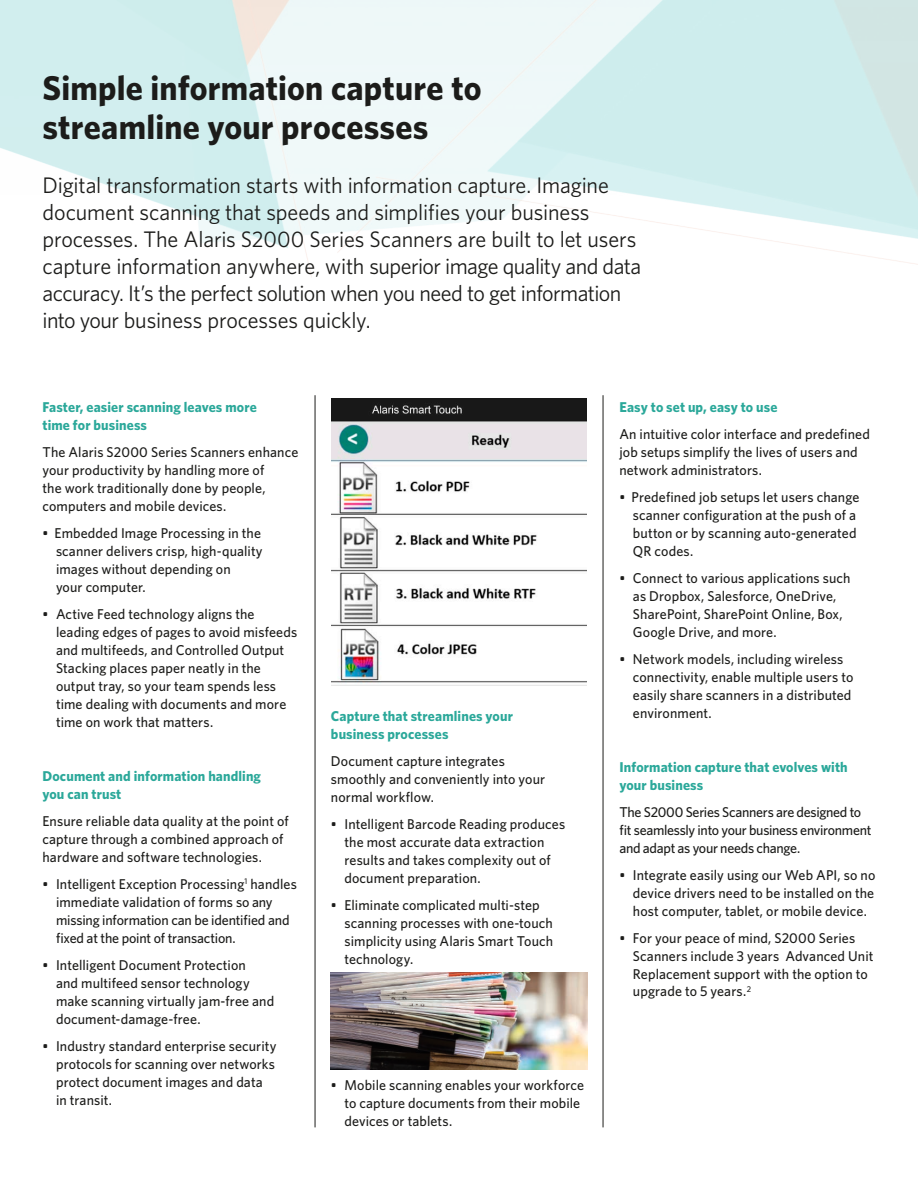
<style>
.page{position:relative;width:918px;height:1188px;background:#fff}
.page>*{position:absolute;margin:0;border:0;box-sizing:border-box;transform-origin:0 0}
.t1{font:700 34.5px/39px "Whitney";letter-spacing:.005em;color:#1c1c1a}
.t2{font:22.5px/27px "Whitney";letter-spacing:-.01em;color:#1c1c1a}
.t3{font:500 14.25px/18px "Whitney";letter-spacing:.005em;color:#1c1c1a}
.t4{font:700 14.25px/18px "Whitney";letter-spacing:.01em;color:#2ba89a}
.t5{font:500 14.25px/18px "Whitney";letter-spacing:-.02em;color:#1c1c1a}
</style>
<div class="page">
<hr style="left:315px;top:395px;width:1px;height:732px;background:#1c1c1a">
<hr style="left:603px;top:395px;width:1px;height:732px;background:#1c1c1a">
<img style="left:331px;top:972px;width:256px;height:97px">
<img style="left:332px;top:398px;width:255px;height:286px">
<h1 class="t1" style="left:43px;top:70px;width:441px">Simple information capture to streamline your processes</h1>
<p class="t2" style="left:43px;top:172px;width:600px">Digital transformation starts with information capture. Imagine document scanning that speeds and simplifies your business processes. The Alaris S2000 Series Scanners are built to let users capture information anywhere, with superior image quality and data accuracy. It’s the perfect solution when you need to get information into your business processes quickly.</p>
<p class="t4" style="left:43px;top:398px;width:216px">Faster, easier scanning leaves more time for business</p>
<p class="t3" style="left:43px;top:443px;width:257px">The Alaris S2000 Series Scanners enhance your productivity by handling more of<br>the work traditionally done by people, computers and mobile devices.</p>
<p class="t3" style="left:56px;top:524px;width:208px;text-indent:-13px">• Embedded Image Processing in the scanner delivers crisp, high-quality images without depending on<br>your computer.</p>
<p class="t3" style="left:56px;top:605px;width:243px;text-indent:-14px">• Active Feed technology aligns the leading edges of pages to avoid misfeeds and multifeeds, and Controlled Output Stacking places paper neatly in the output tray, so your team spends less time dealing with documents and more time on work that matters.</p>
<p class="t4" style="left:43px;top:767px;width:220px">Document and information handling you can trust</p>
<p class="t3" style="left:43px;top:812px;width:248px">Ensure reliable data quality at the point of capture through a combined approach of hardware and software technologies.</p>
<p class="t3" style="left:56px;top:875px;width:242px;text-indent:-14px">• Intelligent Exception Processing<sup>1</sup> handles immediate validation of forms so any missing information can be identified and fixed at the point of transaction.</p>
<p class="t3" style="left:56px;top:956px;width:220px;text-indent:-14px">• Intelligent Document Protection<br>and multifeed sensor technology make scanning virtually jam-free and document-damage-free.</p>
<p class="t3" style="left:56px;top:1037px;width:222px;text-indent:-14px">• Industry standard enterprise security protocols for scanning over networks protect document images and data in transit.</p>
<p class="t4" style="left:331px;top:707px;width:184px">Capture that streamlines your business processes</p>
<p class="t3" style="left:331px;top:752px;width:216px">Document capture integrates smoothly and conveniently into your normal workflow.</p>
<p class="t3" style="left:344px;top:815px;width:222px;text-indent:-14px">• Intelligent Barcode Reading produces the most accurate data extraction results and takes complexity out of document preparation.</p>
<p class="t3" style="left:344px;top:896px;width:210px;text-indent:-14px">• Eliminate complicated multi-step scanning processes with one-touch simplicity using Alaris Smart Touch technology.</p>
<p class="t3" style="left:344px;top:1076px;width:241px;text-indent:-14px">• Mobile scanning enables your workforce to capture documents from their mobile devices or tablets.</p>
<p class="t4" style="left:619px;top:398px;width:160px">Easy to set up, easy to use</p>
<p class="t3" style="left:619px;top:425px;width:252px">An intuitive color interface and predefined job setups simplify the lives of users and network administrators.</p>
<p class="t3" style="left:633px;top:488px;width:228px;text-indent:-14px">• Predefined job setups let users change scanner configuration at the push of a button or by scanning auto-generated<br>QR codes.</p>
<p class="t3" style="left:633px;top:569px;width:219px;text-indent:-14px">• Connect to various applications such as Dropbox, Salesforce, OneDrive, SharePoint, SharePoint Online, Box, Google Drive, and more.</p>
<p class="t3" style="left:633px;top:650px;width:222px;text-indent:-14px">• Network models, including wireless connectivity, enable multiple users to easily share scanners in a distributed environment.</p>
<p class="t4" style="left:619px;top:758px;width:230px">Information capture that evolves with your business</p>
<p class="t5" style="left:619px;top:803px;width:254px">The S2000 Series Scanners are designed to fit seamlessly into your business environment and adapt as your needs change.</p>
<p class="t3" style="left:633px;top:866px;width:244px;text-align:justify;text-indent:-14px">• Integrate easily using our Web API, so no device drivers need to be installed on the host computer, tablet, or mobile device.</p>
<p class="t3" style="left:633px;top:929px;width:242px;text-indent:-14px">• For your peace of mind, S2000 Series Scanners include 3 years Advanced Unit Replacement support with the option to upgrade to 5 years.<sup>2</sup></p>
</div>
